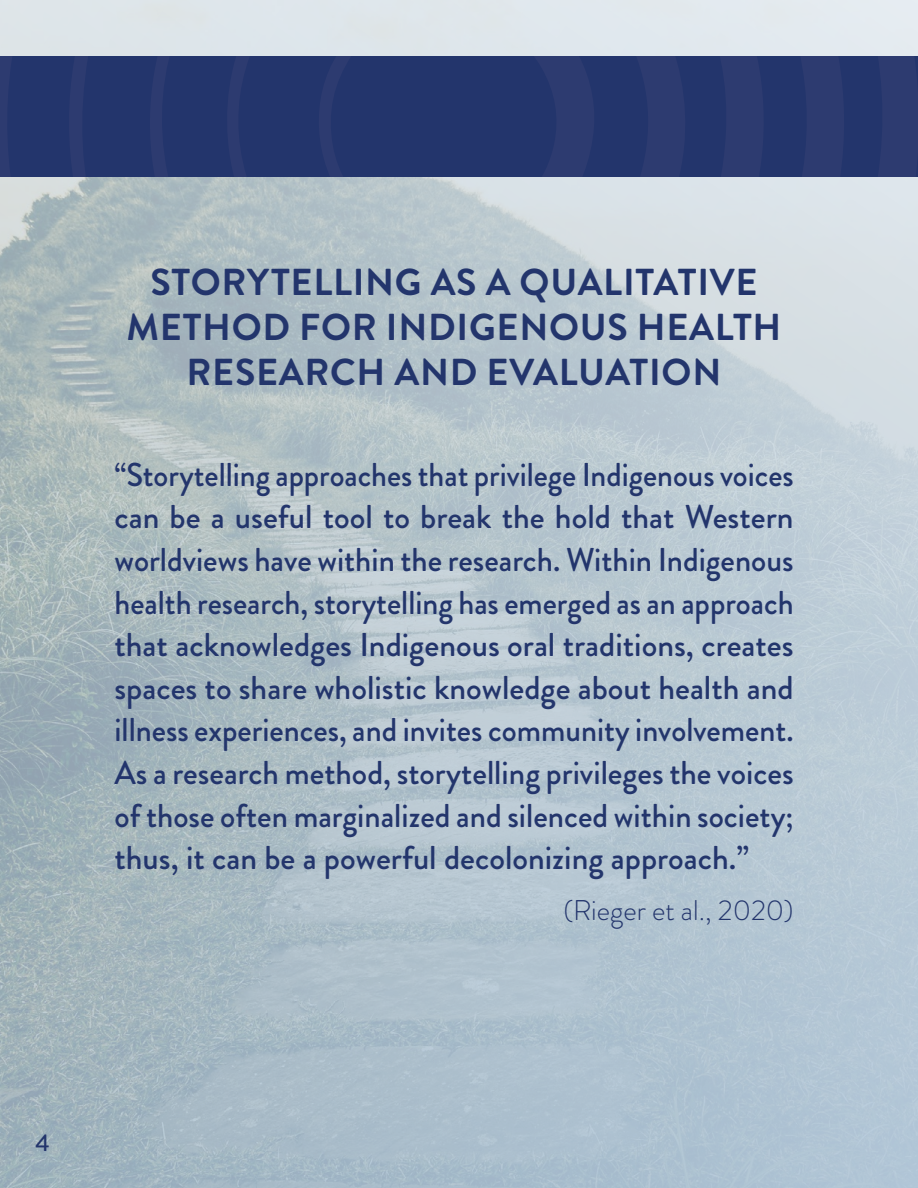
<style>
.page{position:relative;width:918px;height:1188px;background:#fff}
.page>*{position:absolute;margin:0;border:0;box-sizing:border-box;transform-origin:0 0}
.t1{font:700 37.5px/45px "Brandon Grotesque";letter-spacing:.02em;color:#23356c;text-align:center}
.t2{font:500 33px/42.6px "Brandon Grotesque";color:#23356c;text-align:justify;scale:.95 1}
.t3{font:300 28.5px "Brandon Grotesque";color:#23356c}
.t4{font:500 24px "Brandon Grotesque";color:#23356c}
</style>
<div class="page">
<img style="left:0;top:0;width:918px;height:1188px">
<svg style="left:866px;top:57px;width:52px;height:120px;background:#2a396e"></svg>
<svg style="left:772px;top:57px;width:94px;height:120px;background:#26376d"></svg>
<svg style="left:694px;top:57px;width:78px;height:120px;background:#27376d"></svg>
<svg style="left:598px;top:57px;width:96px;height:120px;background:#26376d"></svg>
<svg style="left:0;top:57px;width:117px;height:120px;background:#24366c"></svg>
<svg style="left:117px;top:57px;width:91px;height:120px;background:#24356c"></svg>
<svg style="left:208px;top:57px;width:390px;height:120px;background:#24356c"></svg>
<p class="t1" style="left:126px;top:260px;width:657px">STORYTELLING AS A QUALITATIVE<br>METHOD FOR INDIGENOUS HEALTH<br>RESEARCH AND EVALUATION</p>
<p class="t2" style="left:114px;top:454px;width:716px">“Storytelling approaches that privilege Indigenous voices can be a useful tool to break the hold that Western worldviews have within the research. Within Indigenous health research, storytelling has emerged as an approach that acknowledges Indigenous oral traditions, creates spaces to share wholistic knowledge about health and illness experiences, and invites community involvement.<br>As a research method, storytelling privileges the voices of those often marginalized and silenced within society; thus, it can be a powerful decolonizing approach.”</p>
<p class="t3" style="left:563px;top:890px;width:232px">(Rieger et al., 2020)</p>
<p class="t4" style="left:36px;top:1126px;width:16px">4</p>
</div>
